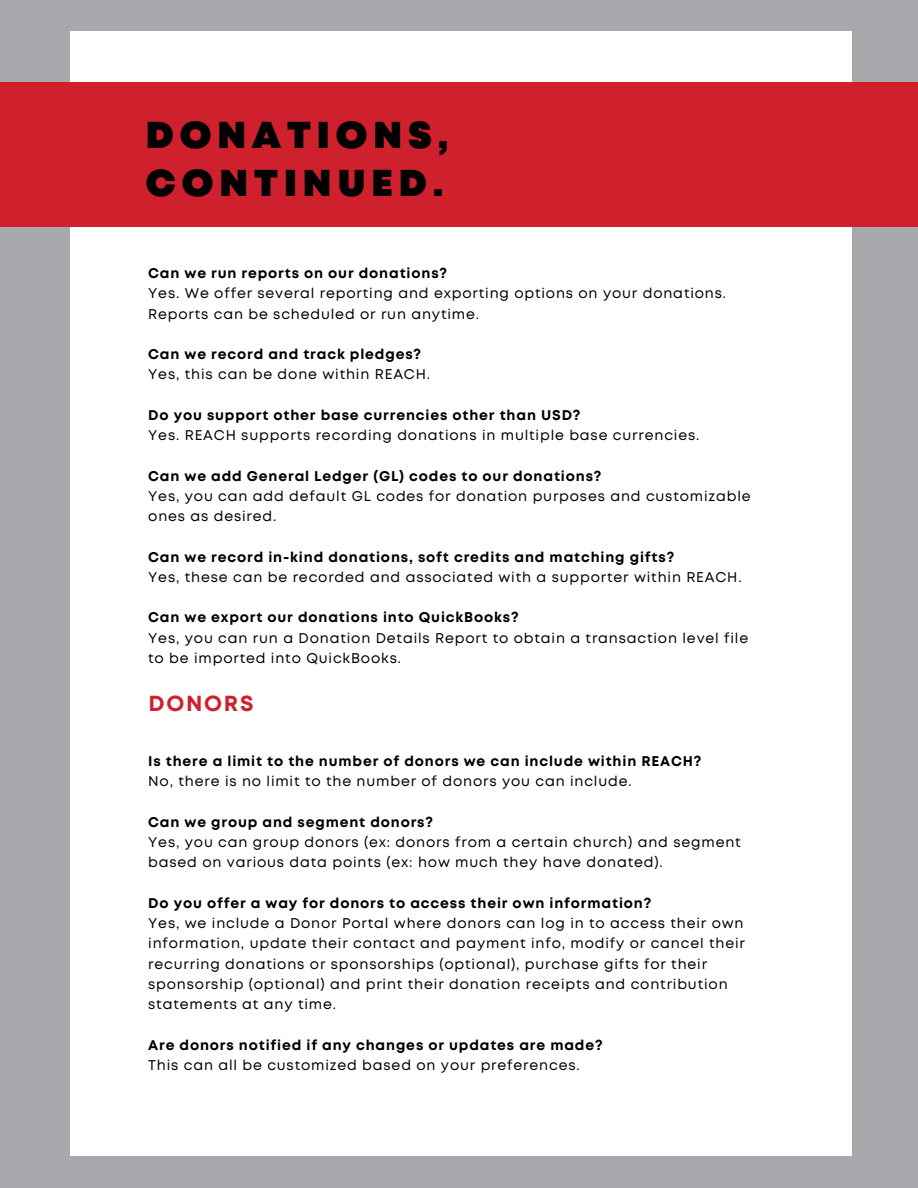
<style>
.page{position:relative;width:918px;height:1188px;background:#a7a9ac}
.page>*{position:absolute;margin:0;border:0;box-sizing:border-box;transform-origin:0 0}
.t1{font:900 37.35px/47.2px "Mont";letter-spacing:.16em;color:#000}
.t2{font:700 21.75px "Mont";letter-spacing:.08em;color:#cf202e}
.t3{font:14.1px/20.2px "Mont";letter-spacing:.06em;color:#000}
.t4{font:700 14.1px "Mont";letter-spacing:.06em;color:#000}
</style>
<div class="page">
<div style="left:71px;top:31px;width:780px;height:1125px;background:#fff"></div>
<div style="left:0;top:82px;width:918px;height:144px;background:#cf202e"></div>
<p class="t1" style="left:146px;top:115px;width:304px">DONATIONS,<br>CONTINUED.</p>
<p class="t4" style="left:148px;top:268px;width:300px">Can we run reports on our donations?</p>
<p class="t3" style="left:148px;top:284px;width:579px">Yes. We offer several reporting and exporting options on your donations.<br>Reports can be scheduled or run anytime.</p>
<p class="t4" style="left:148px;top:349px;width:274px">Can we record and track pledges?</p>
<p class="t3" style="left:148px;top:365px;width:283px">Yes, this can be done within REACH.</p>
<p class="t4" style="left:148px;top:410px;width:434px">Do you support other base currencies other than USD?</p>
<p class="t3" style="left:148px;top:426px;width:553px">Yes. REACH supports recording donations in multiple base currencies.</p>
<p class="t4" style="left:148px;top:470px;width:455px">Can we add General Ledger (GL) codes to our donations?</p>
<p class="t3" style="left:148px;top:487px;width:604px">Yes, you can add default GL codes for donation purposes and customizable ones as desired.</p>
<p class="t4" style="left:148px;top:551px;width:528px">Can we record in-kind donations, soft credits and matching gifts?</p>
<p class="t3" style="left:148px;top:568px;width:595px">Yes, these can be recorded and associated with a supporter within REACH.</p>
<p class="t4" style="left:148px;top:612px;width:372px">Can we export our donations into QuickBooks?</p>
<p class="t3" style="left:148px;top:629px;width:602px">Yes, you can run a Donation Details Report to obtain a transaction level file to be imported into QuickBooks.</p>
<p class="t2" style="left:149px;top:696px;width:106px">DONORS</p>
<h2 class="t4" style="left:148px;top:756px;width:555px">Is there a limit to the number of donors we can include within REACH?</h2>
<p class="t3" style="left:148px;top:772px;width:485px">No, there is no limit to the number of donors you can include.</p>
<p class="t4" style="left:148px;top:817px;width:286px">Can we group and segment donors?</p>
<p class="t3" style="left:148px;top:833px;width:594px">Yes, you can group donors (ex: donors from a certain church) and segment based on various data points (ex: how much they have donated).</p>
<p class="t4" style="left:148px;top:898px;width:505px">Do you offer a way for donors to access their own information?</p>
<p class="t3" style="left:148px;top:914px;width:598px">Yes, we include a Donor Portal where donors can log in to access their own information, update their contact and payment info, modify or cancel their recurring donations or sponsorships (optional), purchase gifts for their sponsorship (optional) and print their donation receipts and contribution statements at any time.</p>
<p class="t4" style="left:148px;top:1039px;width:456px">Are donors notified if any changes or updates are made?</p>
<p class="t3" style="left:148px;top:1056px;width:433px">This can all be customized based on your preferences.</p>
</div>
